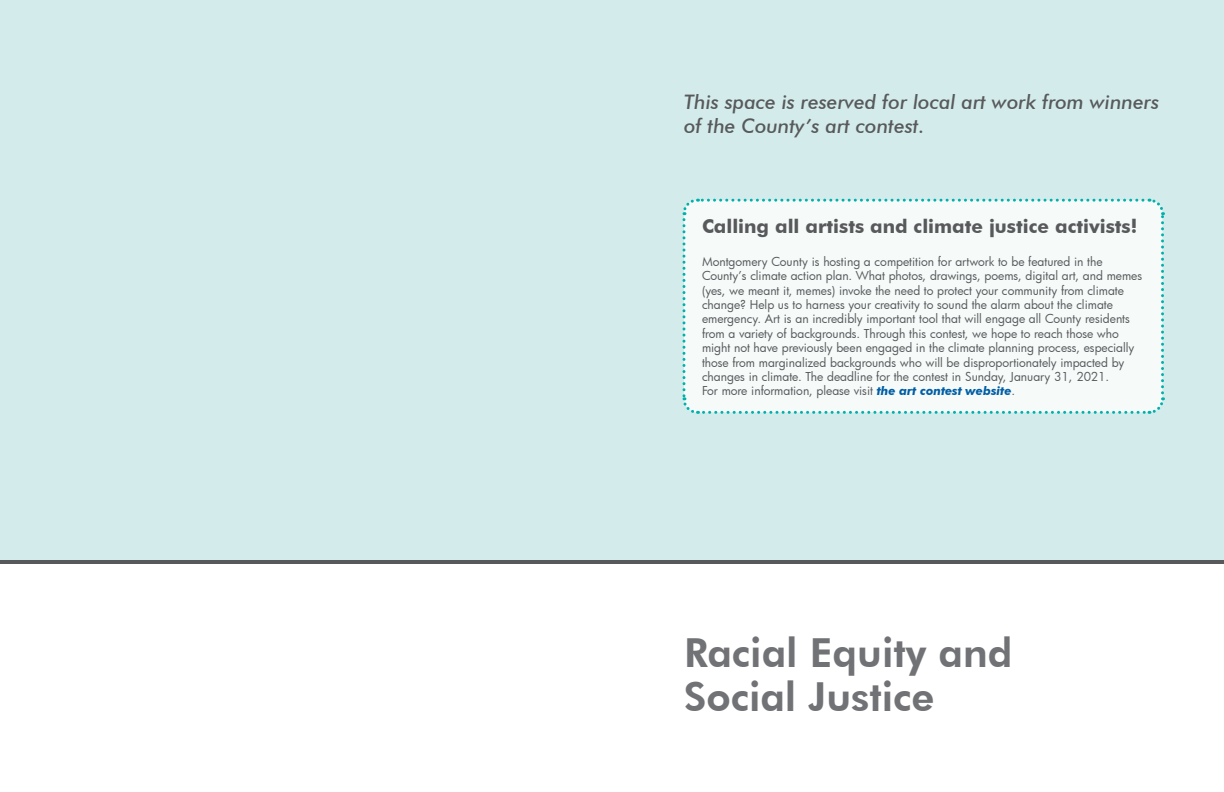
<style>
.page{position:relative;width:1224px;height:792px;background:#fff}
.page>*{position:absolute;margin:0;border:0;box-sizing:border-box;transform-origin:0 0}
.t1{font:800 40px/44px "Futura BT";color:#717275}
.t2{font:italic 500 20px/24px "Futura BT";color:#58595b}
.t3{font:700 19px "Futura BT";color:#58595b}
.t4{font:12px/14.4px "Futura";color:#58595b}
.s1{font-family:"Futura BT";font-weight:700;font-style:italic;color:#005ea5}
</style>
<div class="page">
<div style="left:0;top:0;width:1224px;height:560px;background:#d3eceb"></div>
<div style="left:682px;top:198px;width:483px;height:216px;background:#f6fbfa"></div>
<hr style="left:0;top:560px;width:1224px;height:4px;background:#58595b">
<h2 class="t2" style="left:684px;top:90px;width:477px">This space is reserved for local art work from winners of the County’s art contest.</h2>
<h3 class="t3" style="left:702px;top:215px;width:437px">Calling all artists and climate justice activists!</h3>
<p class="t4" style="left:702px;top:254px;width:442px">Montgomery County is hosting a competition for artwork to be featured in the County’s climate action plan. What photos, drawings, poems, digital art, and memes (yes, we meant it, memes) invoke the need to protect your community from climate change? Help us to harness your creativity to sound the alarm about the climate emergency. Art is an incredibly important tool that will engage all County residents from a variety of backgrounds. Through this contest, we hope to reach those who might not have previously been engaged in the climate planning process, especially those from marginalized backgrounds who will be disproportionately impacted by changes in climate. The deadline for the contest in Sunday, January 31, 2021.<br>For more information, please visit <span class="s1">the art contest website</span>.</p>
<h1 class="t1" style="left:684px;top:630px;width:330px">Racial Equity and<br>Social Justice</h1>
</div>
